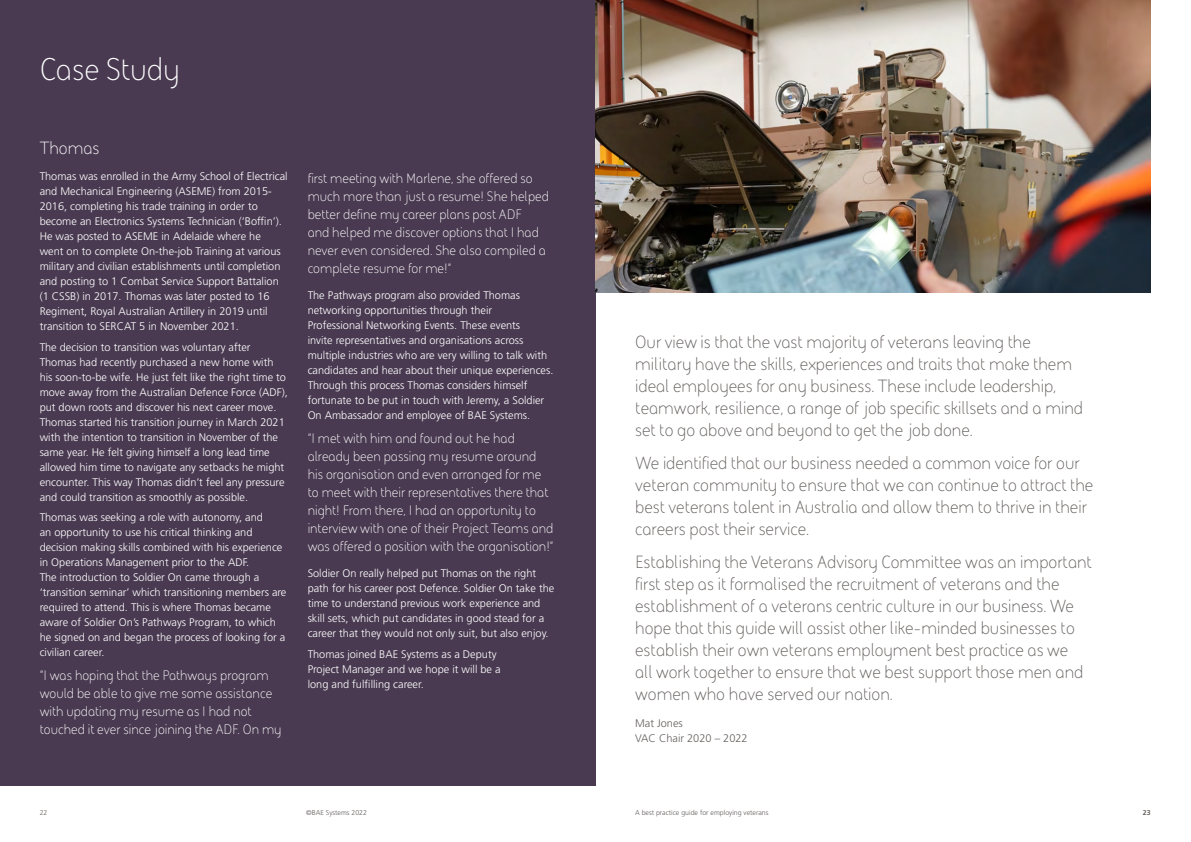
<style>
.page{position:relative;width:1191px;height:842px;background:#fff}
.page>*{position:absolute;margin:0;border:0;box-sizing:border-box;transform-origin:0 0}
.t1{font:32px "BAE Systems";color:#fff}
.t2{font:18px/22px "BAE Systems";color:#635f5d}
.t3{font:18px "BAE Systems";color:#fff}
.t4{font:14px/18px "BAE Systems";color:#fff}
.t5{font:300 11px/15px "Frutiger LT Std";color:#fff}
.t6{font:300 11px/15px "Frutiger LT Std";color:#635f5d}
.t7{font:300 7px "Frutiger LT Std";color:#635f5d}
.t8{font:700 7px "Frutiger LT Std";color:#635f5d}
</style>
<div class="page">
<div style="left:0;top:0;width:595px;height:786px;background:#493a51"></div>
<img style="left:595px;top:0;width:555px;height:292px">
<h1 class="t1" style="left:40px;top:48px;width:142px">Case Study</h1>
<h2 class="t3" style="left:40px;top:136px;width:61px">Thomas</h2>
<p class="t5" style="left:40px;top:169px;width:249px">Thomas was enrolled in the Army School of Electrical and Mechanical Engineering (ASEME) from 2015- 2016, completing his trade training in order to become an Electronics Systems Technician (‘Boffin’).<br>He was posted to ASEME in Adelaide where he<br>went on to complete On-the-job Training at various military and civilian establishments until completion and posting to 1 Combat Service Support Battalion (1 CSSB) in 2017. Thomas was later posted to 16<br>Regiment, Royal Australian Artillery in 2019 until transition to SERCAT 5 in November 2021.</p>
<p class="t5" style="left:40px;top:339px;width:250px">The decision to transition was voluntary after Thomas had recently purchased a new home with his soon-to-be wife. He just felt like the right time to move away from the Australian Defence Force (ADF), put down roots and discover his next career move.<br>Thomas started his transition journey in March 2021 with the intention to transition in November of the same year. He felt giving himself a long lead time allowed him time to navigate any setbacks he might encounter. This way Thomas didn’t feel any pressure and could transition as smoothly as possible.</p>
<p class="t5" style="left:40px;top:510px;width:248px">Thomas was seeking a role with autonomy, and<br>an opportunity to use his critical thinking and decision making skills combined with his experience in Operations Management prior to the ADF.<br>The introduction to Soldier On came through a ‘transition seminar’ which transitioning members are required to attend. This is where Thomas became aware of Soldier On’s Pathways Program, to which he signed on and began the process of looking for a civilian career.</p>
<p class="t4" style="left:40px;top:666px;width:243px">“I was hoping that the Pathways program would be able to give me some assistance with updating my resume as I had not touched it ever since joining the ADF. On my</p>
<p class="t4" style="left:308px;top:169px;width:243px">first meeting with Marlene, she offered so much more than just a resume! She helped better define my career plans post ADF<br>and helped me discover options that I had never even considered. She also compiled a complete resume for me!”</p>
<p class="t5" style="left:308px;top:288px;width:247px">The Pathways program also provided Thomas networking opportunities through their<br>Professional Networking Events. These events<br>invite representatives and organisations across multiple industries who are very willing to talk with candidates and hear about their unique experiences.<br>Through this process Thomas considers himself fortunate to be put in touch with Jeremy, a Soldier On Ambassador and employee of BAE Systems.</p>
<p class="t4" style="left:308px;top:429px;width:247px">“I met with him and found out he had already been passing my resume around his organisation and even arranged for me to meet with their representatives there that night! From there, I had an opportunity to interview with one of their Project Teams and was offered a position with the organisation!”</p>
<p class="t5" style="left:308px;top:566px;width:248px">Soldier On really helped put Thomas on the right path for his career post Defence. Soldier On take the time to understand previous work experience and skill sets, which put candidates in good stead for a career that they would not only suit, but also enjoy.</p>
<p class="t5" style="left:308px;top:647px;width:194px">Thomas joined BAE Systems as a Deputy<br>Project Manager and we hope it will be a long and fulfilling career.</p>
<p class="t2" style="left:635px;top:330px;width:449px">Our view is that the vast majority of veterans leaving the military have the skills, experiences and traits that make them ideal employees for any business. These include leadership, teamwork, resilience, a range of job specific skillsets and a mind set to go above and beyond to get the job done.</p>
<h2 class="t2" style="left:635px;top:451px;width:460px">We identified that our business needed a common voice for our veteran community to ensure that we can continue to attract the best veterans talent in Australia and allow them to thrive in their careers post their service.</h2>
<p class="t2" style="left:635px;top:551px;width:458px">Establishing the Veterans Advisory Committee was an important first step as it formalised the recruitment of veterans and the establishment of a veterans centric culture in our business. We hope that this guide will assist other like-minded businesses to establish their own veterans employment best practice as we<br>all work together to ensure that we best support those men and women who have served our nation.</p>
<p class="t6" style="left:635px;top:716px;width:114px">Mat Jones<br>VAC Chair 2020 – 2022</p>
<p class="t7" style="left:40px;top:809px;width:9px">22</p>
<p class="t7" style="left:306px;top:809px;width:62px">©BAE Systems 2022</p>
<p class="t7" style="left:635px;top:809px;width:135px">A best practice guide for employing veterans</p>
<p class="t8" style="left:1142px;top:809px;width:9px">23</p>
</div>
